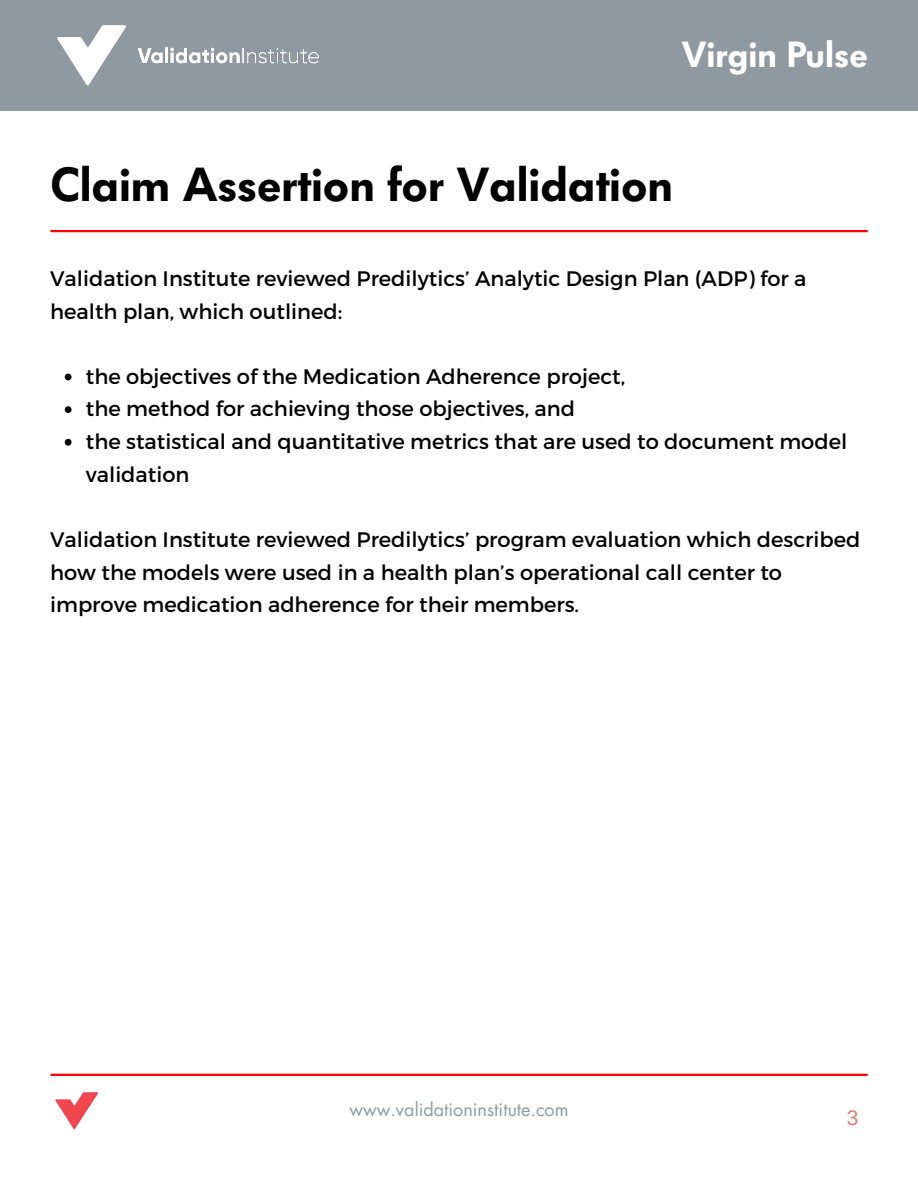
<style>
.page{position:relative;width:918px;height:1188px;background:#fff}
.page>*{position:absolute;margin:0;border:0;box-sizing:border-box;transform-origin:0 0}
.t1{font:600 47.25px "Futura BQ";color:#000}
.t2{font:600 36px "Futura BQ";color:#fff}
.t3{font:21px/32.7px "Montserrat";color:#000}
.t4{font:21px "Arimo";color:#d97f76}
.t5{font:18px "Futura LT";color:#8e99a2}
</style>
<div class="page">
<div style="left:0;top:0;width:918px;height:111px;background:#8e99a2"></div>
<img style="left:57px;top:25px;width:262px;height:61px">
<hr style="left:51px;top:1074px;width:816px;height:2px;background:#f00">
<img style="left:55px;top:1092px;width:44px;height:38px">
<hr style="left:51px;top:230px;width:816px;height:2px;background:#f00">
<svg style="left:65px;top:374px;width:7px;height:6px"></svg>
<svg style="left:65px;top:406px;width:7px;height:7px"></svg>
<svg style="left:65px;top:439px;width:7px;height:7px"></svg>
<h2 class="t2" style="left:682px;top:33px;width:188px">Virgin Pulse</h2>
<h1 class="t1" style="left:50px;top:157px;width:625px">Claim Assertion for Validation</h1>
<p class="t3" style="left:50px;top:261px;width:758px">Validation Institute reviewed Predilytics’ Analytic Design Plan (ADP) for a health plan, which outlined:</p>
<p class="t3" style="left:86px;top:359px;width:763px">the objectives of the Medication Adherence project,<br>the method for achieving those objectives, and<br>the statistical and quantitative metrics that are used to document model validation</p>
<p class="t3" style="left:50px;top:522px;width:812px">Validation Institute reviewed Predilytics’ program evaluation which described how the models were used in a health plan’s operational call center to improve medication adherence for their members.</p>
<p class="t5" style="left:349px;top:1098px;width:221px">www.validationinstitute.com</p>
<p class="t4" style="left:847px;top:1106px;width:13px">3</p>
</div>
